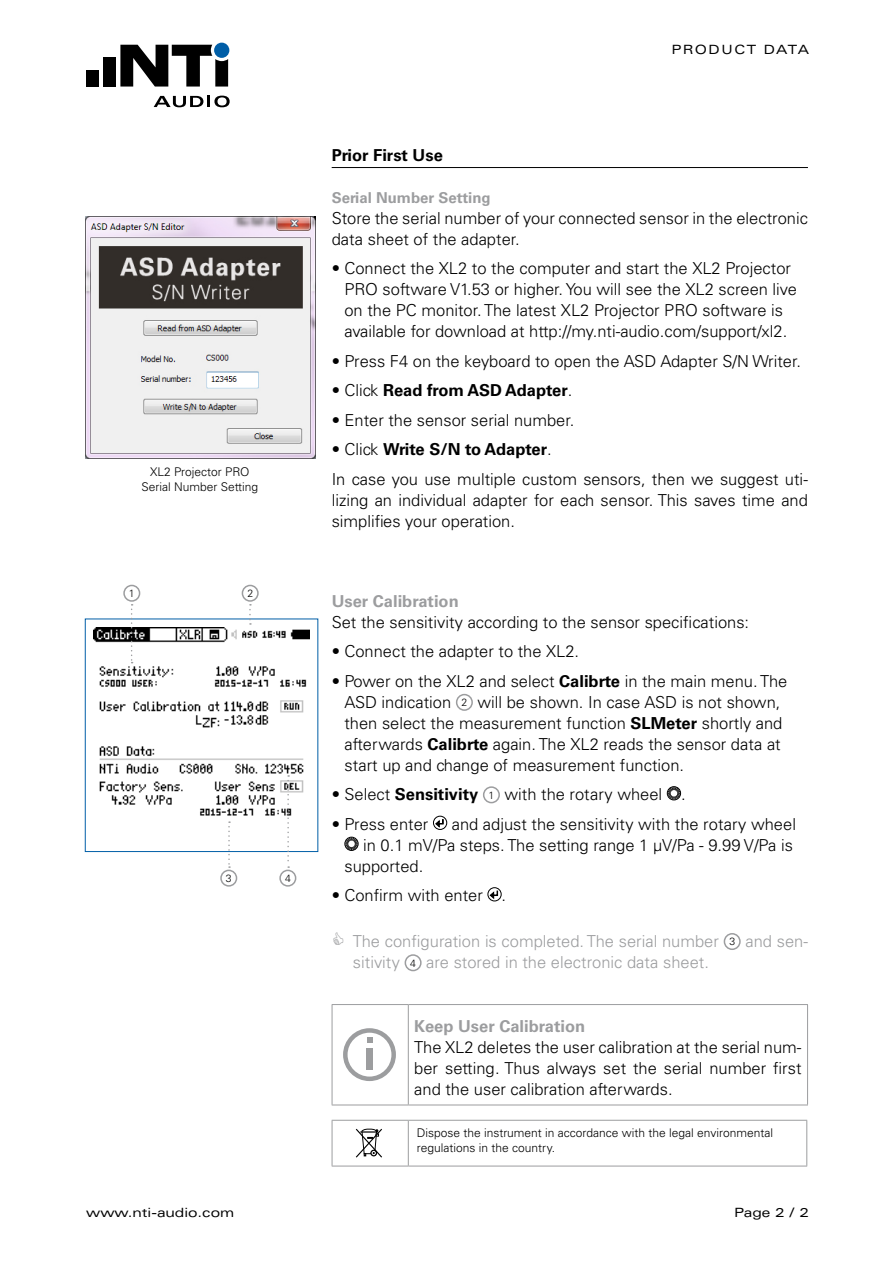
<style>
.page{position:relative;width:893px;height:1263px;background:#fff}
.page>*{position:absolute;margin:0;border:0;box-sizing:border-box;transform-origin:0 0}
._12_Bullet_List{font:300 16.5px/21px "Univers LT Std";color:#000}
._10_Text{font:300 16.5px/21px "Univers LT Std";color:#000;text-align:justify}
.M09_Confirmation_Mes{font:300 16.5px "Univers LT Std";color:#9c9d9f}
._12_Bullet_List-2{font:700 16.5px "Univers LT Std";color:#000}
.M08_Heading_3{font:700 16.5px "Univers LT Std";color:#9c9d9f}
._12_Bullet_List-3{font:700 16.5px "Univers LT Std";letter-spacing:-.02em;color:#000}
._20_Headline_1{font:700 16.5px "Univers LT Std";color:#000}
.M08_Heading_3-2{font:700 15px "Univers LT Std";color:#9c9d9f}
._51_Footer_left{font:expanded 12.75px "Univers LT Std";color:#000}
._50_Kopfzeile{font:expanded 12.75px "Univers LT Std";letter-spacing:.11em;color:#000}
._52_Footer_right{font:expanded 12.75px "Univers LT Std";color:#000}
._15_Picture_TableTex{font:300 12px/14.4px "Univers LT Std";color:#000}
.M16_Picture_Numbers{font:300 10.5px "Univers LT Std";color:#000}
.s1{font-weight:300}
.s2{font-weight:700}
</style>
<div class="page">
<img style="left:85px;top:217px;width:230px;height:241px">
<div style="left:85px;top:619px;width:233px;height:233px;background:#fff;border:1px solid #005ea7"></div>
<img style="left:94px;top:627px;width:216px;height:196px">
<div style="left:242px;top:585px;width:17px;height:17px;border:2px solid #9c9d9f;border-radius:50%"></div>
<svg style="left:249px;top:604px;width:2px;height:21px"></svg>
<div style="left:123px;top:585px;width:17px;height:17px;border:2px solid #9c9d9f;border-radius:50%"></div>
<svg style="left:131px;top:604px;width:2px;height:59px"></svg>
<div style="left:279px;top:870px;width:17px;height:17px;border:2px solid #9c9d9f;border-radius:50%"></div>
<svg style="left:287px;top:775px;width:2px;height:93px"></svg>
<div style="left:220px;top:870px;width:17px;height:17px;border:2px solid #9c9d9f;border-radius:50%"></div>
<svg style="left:228px;top:821px;width:2px;height:47px"></svg>
<div style="left:103px;top:57px;width:13px;height:30px;background:#000"></div>
<div style="left:86px;top:70px;width:13px;height:17px;background:#000"></div>
<svg style="left:154px;top:96px;width:76px;height:11px"></svg>
<svg style="left:120px;top:45px;width:108px;height:42px"></svg>
<div style="left:214px;top:43px;width:15px;height:15px;background:#005ea7;border-radius:50%"></div>
<hr style="left:332px;top:167px;width:476px;height:1px;background:#000">
<div style="left:456px;top:694px;width:17px;height:17px;border:2px solid #9c9d9f;border-radius:50%"></div>
<div style="left:483px;top:786px;width:17px;height:17px;border:2px solid #9c9d9f;border-radius:50%"></div>
<div style="left:667px;top:786px;width:14px;height:14px;border:1px solid #000;border-radius:50%"></div>
<svg style="left:668px;top:787px;width:12px;height:13px"></svg>
<div style="left:433px;top:816px;width:14px;height:14px;border:1px solid #000;border-radius:50%"></div>
<svg style="left:435px;top:819px;width:8px;height:8px"></svg>
<div style="left:344px;top:837px;width:15px;height:14px;border:1px solid #000;border-radius:50%"></div>
<svg style="left:345px;top:837px;width:13px;height:13px"></svg>
<div style="left:487px;top:887px;width:15px;height:14px;border:1px solid #000;border-radius:50%"></div>
<svg style="left:490px;top:891px;width:8px;height:8px"></svg>
<div style="left:724px;top:933px;width:17px;height:17px;border:2px solid #9c9d9f;border-radius:50%"></div>
<div style="left:405px;top:954px;width:17px;height:17px;border:2px solid #9c9d9f;border-radius:50%"></div>
<hr style="left:332px;top:1004px;width:76px;height:1px;background:#9c9d9f">
<hr style="left:332px;top:1005px;width:1px;height:99px;background:#9c9d9f">
<hr style="left:332px;top:1104px;width:76px;height:1px;background:#9c9d9f">
<hr style="left:408px;top:1004px;width:400px;height:1px;background:#9c9d9f">
<hr style="left:408px;top:1005px;width:1px;height:99px;background:#9c9d9f">
<hr style="left:807px;top:1005px;width:1px;height:99px;background:#9c9d9f">
<hr style="left:408px;top:1104px;width:400px;height:1px;background:#9c9d9f">
<div style="left:343px;top:1028px;width:53px;height:53px;border:4px solid #9c9d9f;border-radius:50%"></div>
<div style="left:367px;top:1049px;width:6px;height:21px;background:#9c9d9f"></div>
<svg style="left:367px;top:1037px;width:6px;height:6px"></svg>
<hr style="left:332px;top:1120px;width:76px;height:1px;background:#9c9d9f">
<hr style="left:332px;top:1120px;width:1px;height:46px;background:#9c9d9f">
<hr style="left:408px;top:1120px;width:399px;height:1px;background:#9c9d9f">
<hr style="left:408px;top:1120px;width:1px;height:46px;background:#9c9d9f">
<hr style="left:806px;top:1120px;width:1px;height:46px;background:#9c9d9f">
<hr style="left:332px;top:1166px;width:76px;height:1px;background:#9c9d9f">
<hr style="left:408px;top:1166px;width:399px;height:1px;background:#9c9d9f">
<svg style="left:356px;top:1129px;width:26px;height:28px"></svg>
<p class="_15_Picture_TableTex" style="left:141px;top:465px;width:118px;text-align:center">XL2 Projector PRO<br>Serial Number Setting</p>
<p class="M16_Picture_Numbers" style="left:129px;top:587px;width:7px">1</p>
<p class="M16_Picture_Numbers" style="left:247px;top:587px;width:7px">2</p>
<p class="M16_Picture_Numbers" style="left:226px;top:872px;width:7px">3</p>
<p class="M16_Picture_Numbers" style="left:285px;top:872px;width:7px">4</p>
<p class="_50_Kopfzeile" style="left:671px;top:42px;width:139px">Product Data</p>
<p class="_20_Headline_1" style="left:332px;top:145px;width:113px">Prior First Use</p>
<p class="M08_Heading_3-2" style="left:332px;top:189px;width:161px">Serial Number Setting</p>
<p class="_10_Text" style="left:332px;top:207px;width:478px">Store the serial number of your connected sensor in the electronic data sheet of the adapter.</p>
<p class="_12_Bullet_List" style="left:344px;top:258px;width:454px;text-indent:-13px">• Connect the XL2 to the computer and start the XL2 Projector PRO software V1.53 or higher. You will see the XL2 screen live on the PC monitor. The latest XL2 Projector PRO software is available for download at http://my.nti-audio.com/support/xl2.</p>
<p class="_12_Bullet_List" style="left:332px;top:350px;width:471px">• Press F4 on the keyboard to open the ASD Adapter S/N Writer.</p>
<p class="_12_Bullet_List-2" style="left:332px;top:381px;width:242px"><span class="s1">• Click</span> Read from ASD Adapter<span class="s1">.</span></p>
<p class="_12_Bullet_List" style="left:332px;top:410px;width:244px">• Enter the sensor serial number.</p>
<p class="_12_Bullet_List-3" style="left:332px;top:440px;width:222px"><span class="s1">• Click</span> Write S/N to Adapter<span class="s1">.</span></p>
<p class="_10_Text" style="left:332px;top:469px;width:478px">In case you use multiple custom sensors, then we suggest uti&shy;lizing an individual adapter for each sensor. This saves time and simplifies your operation.</p>
<p class="M08_Heading_3" style="left:332px;top:591px;width:129px">User Calibration</p>
<p class="_10_Text" style="left:332px;top:611px;width:419px">Set the sensitivity according to the sensor specifications:</p>
<p class="_12_Bullet_List" style="left:332px;top:641px;width:249px">• Connect the adapter to the XL2.</p>
<p class="_12_Bullet_List" style="left:344px;top:670px;width:444px;text-indent:-13px">• Power on the XL2 and select <span class="s2">Calibrte</span> in the main menu. The<br>ASD indication</p>
<p class="_12_Bullet_List" style="left:344px;top:691px;width:439px;text-indent:133px">will be shown. In case ASD is not shown, then select the measurement function <span class="s2">SLMeter</span> shortly and afterwards <span class="s2">Calibrte</span> again. The XL2 reads the sensor data at start up and change of measurement function.</p>
<p class="_12_Bullet_List-2" style="left:332px;top:785px;width:148px"><span class="s1">• Select</span> Sensitivity</p>
<p class="M16_Picture_Numbers" style="left:489px;top:789px;width:7px">1</p>
<p class="_12_Bullet_List" style="left:504px;top:784px;width:183px">with the rotary wheel .</p>
<p class="_12_Bullet_List" style="left:332px;top:813px;width:98px">• Press enter</p>
<p class="_12_Bullet_List" style="left:452px;top:813px;width:346px">and adjust the sensitivity with the rotary wheel</p>
<p class="_12_Bullet_List" style="left:363px;top:834px;width:431px">in 0.1 mV/Pa steps. The setting range 1 µV/Pa - 9.99 V/Pa is</p>
<p class="_12_Bullet_List" style="left:344px;top:855px;width:80px">supported.</p>
<p class="_12_Bullet_List" style="left:332px;top:885px;width:176px">• Confirm with enter .</p>
<p class="M09_Confirmation_Mes" style="left:353px;top:931px;width:367px">The configuration is completed. The serial number</p>
<p class="M16_Picture_Numbers" style="left:729px;top:935px;width:7px">3</p>
<p class="M09_Confirmation_Mes" style="left:745px;top:931px;width:64px">and sen-</p>
<p class="M09_Confirmation_Mes" style="left:353px;top:952px;width:49px">sitivity</p>
<p class="M16_Picture_Numbers" style="left:410px;top:956px;width:7px">4</p>
<p class="M09_Confirmation_Mes" style="left:426px;top:952px;width:284px">are stored in the electronic data sheet.</p>
<p class="M16_Picture_Numbers" style="left:462px;top:696px;width:7px">2</p>
<p class="M08_Heading_3" style="left:414px;top:1016px;width:172px">Keep User Calibration</p>
<p class="_10_Text" style="left:414px;top:1037px;width:389px">The XL2 deletes the user calibration at the serial num&shy;ber setting. Thus always set the serial number first and the user calibration afterwards.</p>
<p class="_15_Picture_TableTex" style="left:417px;top:1126px;width:358px">Dispose the instrument in accordance with the legal environmental regulations in the country.</p>
<p class="_51_Footer_left" style="left:86px;top:1205px;width:150px">www.nti-audio.com</p>
<p class="_52_Footer_right" style="left:734px;top:1205px;width:76px">Page 2 / 2</p>
</div>
